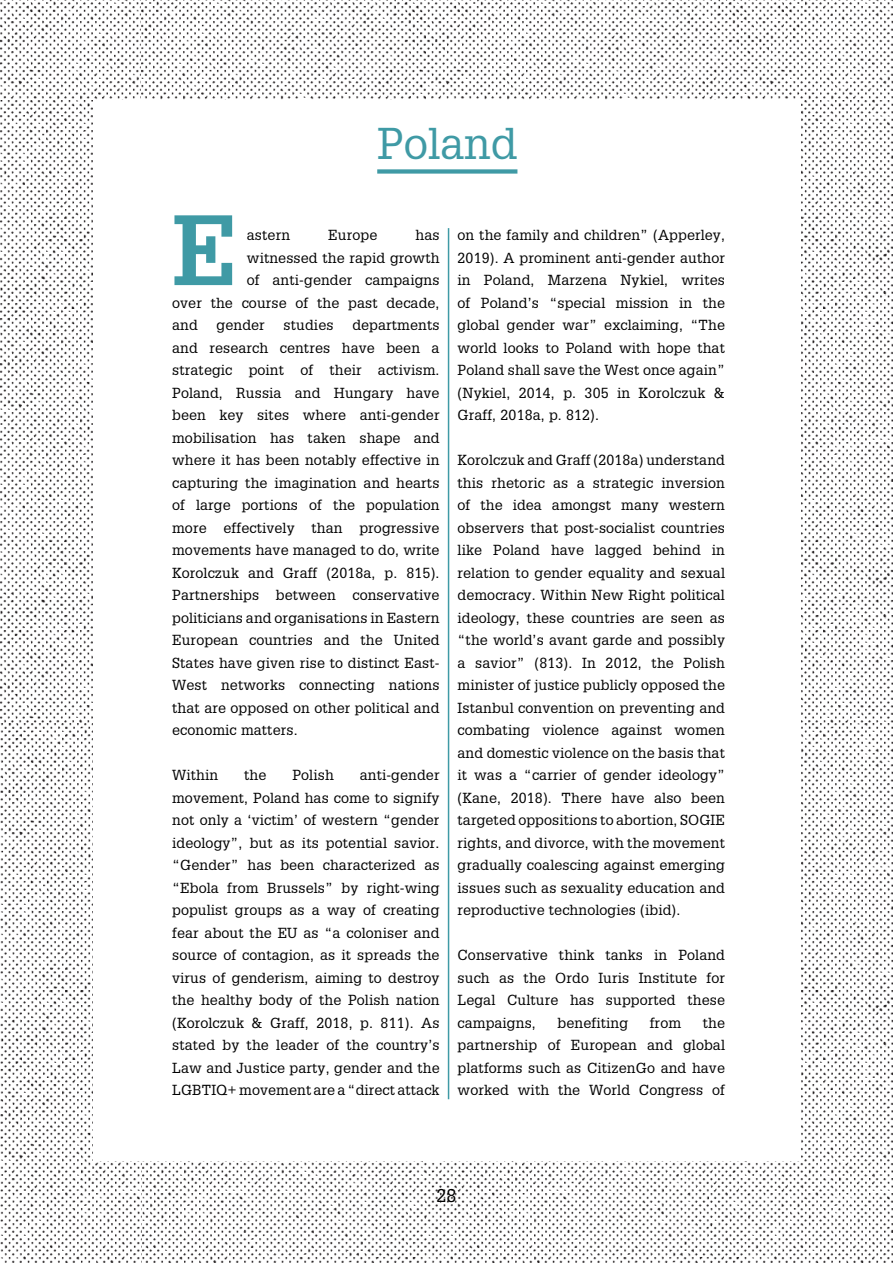
<style>
.page{position:relative;width:893px;height:1263px;background:#fff}
.page>*{position:absolute;margin:0;border:0;box-sizing:border-box;transform-origin:0 0}
.t1{font:700 97.35px "Glypha LT Std";color:#3f9aa5}
.t2{font:43.5px "Glypha LT Std";color:#3f9aa5}
.t3{font:18px "Glypha LT Std";color:#000}
.t4{font:14.25px/22.5px "Glypha LT Std";letter-spacing:.01em;color:#000;text-align:justify}
</style>
<div class="page">
<img style="left:0;top:0;width:893px;height:1263px">
<div style="left:377px;top:169px;width:140px;height:5px;background:#3f9aa5"></div>
<hr style="left:448px;top:228px;width:1px;height:871px;background:#3f9aa5">
<h2 class="t2" style="left:377px;top:117px;width:142px">Poland</h2>
<h1 class="t1" style="left:172px;top:190px;width:66px">E</h1>
<p class="t4" style="left:247px;top:223px;width:45px">astern</p>
<p class="t4" style="left:328px;top:223px;width:51px">Europe</p>
<p class="t4" style="left:415px;top:223px;width:26px">has</p>
<p class="t4" style="left:247px;top:246px;width:194px">witnessed the rapid growth</p>
<p class="t4" style="left:247px;top:268px;width:194px">of anti-gender campaigns</p>
<p class="t4" style="left:172px;top:291px;width:269px">over the course of the past decade,</p>
<p class="t4" style="left:172px;top:313px;width:27px">and</p>
<p class="t4" style="left:217px;top:313px;width:50px">gender</p>
<p class="t4" style="left:284px;top:313px;width:51px">studies</p>
<p class="t4" style="left:172px;top:313px;width:269px;text-indent:180px">departments and research centres have been a strategic point of their activism.<br>Poland, Russia and Hungary have been key sites where anti-gender mobilisation has taken shape and where it has been notably effective in capturing the imagination and hearts of large portions of the population more effectively than progressive movements have managed to do, write Korolczuk and Graff (2018a, p. 815).<br>Partnerships between conservative politicians and organisations in Eastern European countries and the United States have given rise to distinct East-West networks connecting nations that are opposed on other political and economic matters.</p>
<p class="t4" style="left:172px;top:763px;width:48px">Within</p>
<p class="t4" style="left:244px;top:763px;width:24px">the</p>
<p class="t4" style="left:292px;top:763px;width:43px">Polish</p>
<p class="t4" style="left:172px;top:763px;width:269px;text-indent:188px">anti-gender movement, Poland has come to signify not only a ‘victim’ of western “gender ideology”, but as its potential savior. “Gender” has been characterized as “Ebola from Brussels” by right-wing populist groups as a way of creating fear about the EU as “a coloniser and source of contagion, as it spreads the virus of genderism, aiming to destroy the healthy body of the Polish nation (Korolczuk &amp; Graff, 2018, p. 811). As stated by the leader of the country’s Law and Justice party, gender and the LGBTIQ+ movement are a “direct attack</p>
<p class="t4" style="left:458px;top:223px;width:269px">on the family and children” (Apperley, 2019). A prominent anti-gender author in Poland, Marzena Nykiel, writes of Poland’s “special mission in the global gender war” exclaiming, “The world looks to Poland with hope that Poland shall save the West once again” (Nykiel, 2014, p. 305 in Korolczuk &amp; Graff, 2018a, p. 812).</p>
<p class="t4" style="left:458px;top:448px;width:269px">Korolczuk and Graff (2018a) understand this rhetoric as a strategic inversion of the idea amongst many western observers that post-socialist countries like Poland have lagged behind in relation to gender equality and sexual democracy. Within New Right political ideology, these countries are seen as “the world’s avant garde and possibly a savior” (813). In 2012, the Polish minister of justice publicly opposed the Istanbul convention on preventing and combating violence against women and domestic violence on the basis that it was a “carrier of gender ideology” (Kane, 2018). There have also been targeted oppositions to abortion, SOGIE rights, and divorce, with the movement gradually coalescing against emerging issues such as sexuality education and reproductive technologies (ibid).</p>
<p class="t4" style="left:458px;top:943px;width:269px">Conservative think tanks in Poland such as the Ordo Iuris Institute for Legal Culture has supported these campaigns,</p>
<p class="t4" style="left:558px;top:1011px;width:72px">benefiting</p>
<p class="t4" style="left:650px;top:1011px;width:33px">from</p>
<p class="t4" style="left:458px;top:1011px;width:269px;text-indent:245px">the partnership of European and global platforms such as CitizenGo and have worked with the World Congress of</p>
<p class="t3" style="left:436px;top:1184px;width:22px">28</p>
</div>
